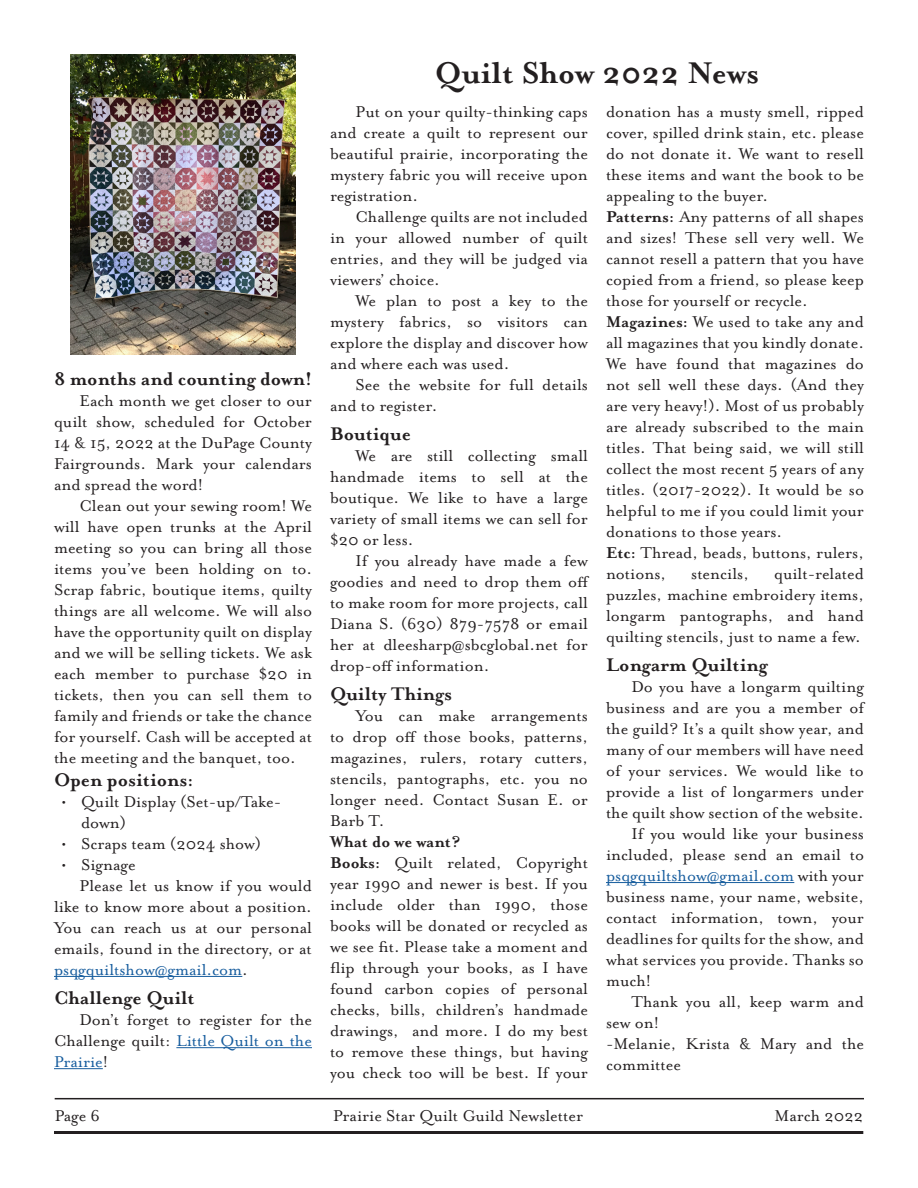
<style>
.page{position:relative;width:918px;height:1188px;background:#fff}
.page>*{position:absolute;margin:0;border:0;box-sizing:border-box;transform-origin:0 0}
.Headline{font:700 34.35px "Mrs Eaves OT";color:#231f20}
.Emphasized_body_copy{font:700 21px "Mrs Eaves OT";color:#231f20}
.Body_copy{font:700 21px "Mrs Eaves OT";color:#231f20}
.Body_copy-2{font:18px/21px "Mrs Eaves OT";color:#231f20;text-align:justify}
.Body_copy-3{font:700 18px "Mrs Eaves OT";color:#231f20}
.s1{color:#175d9e}
.s2{font-weight:700}
</style>
<div class="page">
<hr style="left:55px;top:1098px;width:809px;height:1px;background:#231f20">
<hr style="left:54px;top:1131px;width:809px;height:3px;background:#231f20">
<hr style="left:54px;top:976px;width:188px;height:1px;background:#175d9e">
<hr style="left:176px;top:1047px;width:136px;height:1px;background:#175d9e">
<hr style="left:54px;top:1068px;width:49px;height:1px;background:#175d9e">
<hr style="left:606px;top:882px;width:188px;height:1px;background:#175d9e">
<img style="left:70px;top:54px;width:226px;height:300px">
<p class="Emphasized_body_copy" style="left:54px;top:368px;width:260px">8 months and counting down!</p>
<p class="Body_copy-2" style="left:54px;top:391px;width:260px;text-indent:26px">Each month we get closer to our quilt show, scheduled for October 14 &amp; 15, 2022 at the DuPage County Fairgrounds. Mark your calendars and spread the word!</p>
<p class="Body_copy-2" style="left:54px;top:496px;width:260px;text-indent:26px">Clean out your sewing room! We will have open trunks at the April meeting so you can bring all those items you’ve been holding on to.<br>Scrap fabric, boutique items, quilty things are all welcome. We will also have the opportunity quilt on display and we will be selling tickets. We ask each member to purchase $20 in tickets, then you can sell them to family and friends or take the chance for yourself. Cash will be accepted at the meeting and the banquet, too.</p>
<p class="Body_copy" style="left:54px;top:768px;width:141px">Open positions:</p>
<p class="Body_copy-2" style="left:81px;top:791px;width:202px;text-indent:-20px">• Quilt Display (Set-up/Take&shy;down)</p>
<p class="Body_copy-2" style="left:62px;top:833px;width:201px">• Scraps team (2024 show)</p>
<p class="Body_copy-2" style="left:62px;top:854px;width:76px">• Signage</p>
<p class="Body_copy-2" style="left:54px;top:875px;width:260px;text-indent:26px">Please let us know if you would like to know more about a position.<br>You can reach us at our personal emails, found in the directory, or at <span class="s1">psqgquiltshow@gmail.com</span>.</p>
<p class="Emphasized_body_copy" style="left:54px;top:986px;width:142px">Challenge Quilt</p>
<p class="Body_copy-2" style="left:54px;top:1009px;width:260px;text-indent:26px">Don’t forget to register for the Challenge quilt: <span class="s1">Little Quilt on the Prairie</span>!</p>
<p class="Headline" style="left:435px;top:54px;width:326px">Quilt Show 2022 News</p>
<p class="Body_copy-2" style="left:330px;top:101px;width:260px;text-indent:26px">Put on your quilty-thinking caps and create a quilt to represent our beautiful prairie, incorporating the mystery fabric you will receive upon registration.</p>
<p class="Body_copy-2" style="left:330px;top:206px;width:260px;text-indent:26px">Challenge quilts are not included in your allowed number of quilt entries, and they will be judged via viewers’ choice.</p>
<p class="Body_copy-2" style="left:330px;top:290px;width:260px;text-indent:26px">We plan to post a key to the mystery fabrics, so visitors can explore the display and discover how and where each was used.</p>
<p class="Body_copy-2" style="left:330px;top:374px;width:259px;text-indent:26px">See the website for full details and to register.</p>
<p class="Emphasized_body_copy" style="left:330px;top:422px;width:82px">Boutique</p>
<p class="Body_copy-2" style="left:330px;top:445px;width:260px;text-indent:26px">We are still collecting small handmade items to sell at the boutique. We like to have a large variety of small items we can sell for $20 or less.</p>
<p class="Body_copy-2" style="left:330px;top:550px;width:261px;text-indent:26px">If you already have made a few goodies and need to drop them off to make room for more projects, call Diana S. (630) 879-7578 or email her at dleesharp@sbcglobal.net for drop-off information.</p>
<p class="Emphasized_body_copy" style="left:330px;top:683px;width:124px">Quilty Things</p>
<p class="Body_copy-2" style="left:330px;top:706px;width:259px;text-indent:26px">You can make arrangements to drop off those books, patterns, magazines, rulers, rotary cutters, stencils, pantographs, etc. you no longer need. Contact Susan E. or Barb T.</p>
<p class="Body_copy-3" style="left:330px;top:832px;width:132px">What do we want?</p>
<p class="Body_copy-2" style="left:330px;top:853px;width:260px"><span class="s2">Books:</span> Quilt related, Copyright year 1990 and newer is best. If you include older than 1990, those books will be donated or recycled as we see fit. Please take a moment and flip through your books, as I have found carbon copies of personal checks, bills, children’s handmade drawings, and more. I do my best to remove these things, but having you check too will be best. If your</p>
<p class="Body_copy-2" style="left:606px;top:101px;width:260px">donation has a musty smell, ripped cover, spilled drink stain, etc. please do not donate it. We want to resell these items and want the book to be appealing to the buyer.</p>
<p class="Body_copy-2" style="left:606px;top:206px;width:260px"><span class="s2">Patterns:</span> Any patterns of all shapes and sizes! These sell very well. We cannot resell a pattern that you have copied from a friend, so please keep those for yourself or recycle.</p>
<p class="Body_copy-2" style="left:606px;top:311px;width:260px"><span class="s2">Magazines:</span> We used to take any and all magazines that you kindly donate.<br>We have found that magazines do not sell well these days. (And they are very heavy!). Most of us probably are already subscribed to the main titles. That being said, we will still collect the most recent 5 years of any titles. (2017-2022). It would be so helpful to me if you could limit your donations to those years.</p>
<p class="Body_copy-2" style="left:606px;top:542px;width:260px"><span class="s2">Etc:</span> Thread, beads, buttons, rulers, notions,</p>
<p class="Body_copy-2" style="left:606px;top:563px;width:260px;text-indent:168px">quilt-related puzzles, machine embroidery items, longarm pantographs, and hand quilting stencils, just to name a few.</p>
<p class="Emphasized_body_copy" style="left:606px;top:653px;width:163px">Longarm Quilting</p>
<p class="Body_copy-2" style="left:606px;top:676px;width:260px;text-indent:26px">Do you have a longarm quilting business and are you a member of the guild? It’s a quilt show year, and many of our members will have need of your services. We would like to provide a list of longarmers under the quilt show section of the website.</p>
<p class="Body_copy-2" style="left:606px;top:823px;width:260px;text-indent:26px">If you would like your business included, please send an email to <span class="s1">psqgquiltshow@gmail.com</span> with your business name, your name, website, contact information, town, your deadlines for quilts for the show, and what services you provide. Thanks so much!</p>
<p class="Body_copy-2" style="left:606px;top:991px;width:260px;text-indent:26px">Thank you all, keep warm and sew on!</p>
<p class="Body_copy-2" style="left:606px;top:1033px;width:260px">-Melanie, Krista &amp; Mary and the committee</p>
<p class="Body_copy-2" style="left:691px;top:563px;width:59px">stencils,</p>
<p class="Body_copy-2" style="left:55px;top:1106px;width:47px">Page 6</p>
<p class="Body_copy-2" style="left:333px;top:1106px;width:252px">Prairie Star Quilt Guild Newsletter</p>
<p class="Body_copy-2" style="left:775px;top:1106px;width:90px">March 2022</p>
</div>
